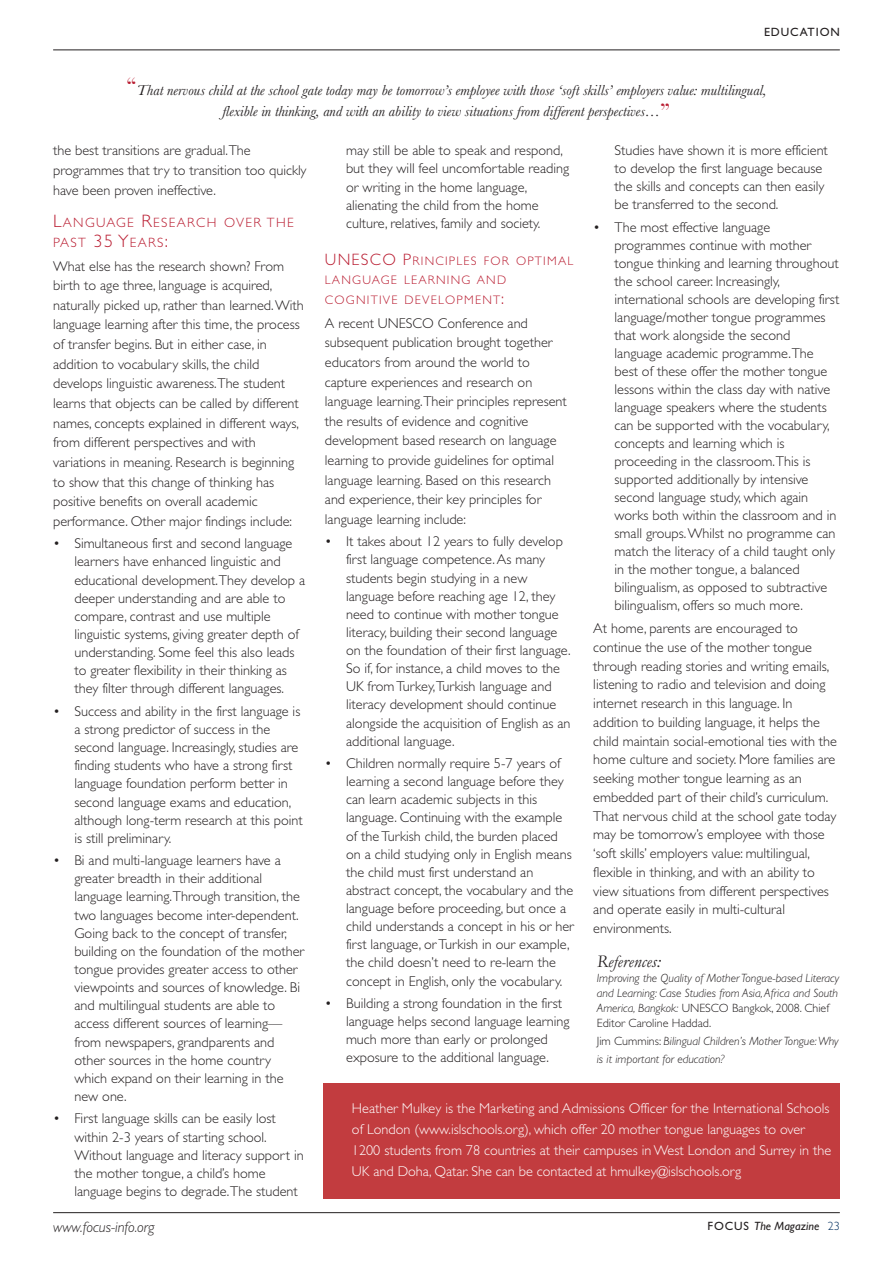
<style>
.page{position:relative;width:893px;height:1263px;background:#fff}
.page>*{position:absolute;margin:0;border:0;box-sizing:border-box;transform-origin:0 0}
.t1{font:italic 18px "Garamond";color:#231f20}
.t2{font:italic 15px/21px "Baskerville";color:#231f20;text-align:center}
.t3{font:italic 300 15px "Gill Sans";color:#231f20}
.t4{font:300 14.25px/18.1px "Gill Sans";color:#231f20}
.t5{font:300 14.25px/21px "Gill Sans";color:#fff}
.t6{font:300 13.5px/19.6px "Gill Sans";letter-spacing:.1em;color:#ba1f33}
.t7{font:300 12.3px/19.6px "Gill Sans";letter-spacing:.1em;color:#ba1f33}
.t8{font:italic 300 12px/15px "Gill Sans";color:#231f20}
.t9{font:italic 12px "Gill Sans";color:#231f20}
.t10{font:12px "Gill Sans";letter-spacing:.075em;color:#231f20}
.s1{font-family:"Didot";font-style:normal;font-size:24px;color:#ba1f33}
.s2{font-size:18px}
.s3{font-style:normal}
.s4{font-size:16.5px}
.s5{font-weight:300;font-style:normal;color:#002e5e}
</style>
<div class="page">
<hr style="left:53px;top:50px;width:787px;height:1px;background:#231f20">
<hr style="left:53px;top:1212px;width:787px;height:1px;background:#231f20">
<div style="left:323px;top:1084px;width:517px;height:115px;background:#c23c3f"></div>
<p class="t10" style="left:764px;top:25px;width:77px">EDUCATION</p>
<p class="t2" style="left:126px;top:79px;width:642px"><span class="s1">“</span>That nervous child at the school gate today may be tomorrow’s employee with those ‘soft skills’ employers value: multilingual, flexible in thinking, and with an ability to view situations from different perspectives…<span class="s1">”</span></p>
<p class="t4" style="left:53px;top:141px;width:255px;line-height:19.6px">the best transitions are gradual.The programmes that try to transition too quickly have been proven ineffective.</p>
<p class="t6" style="left:53px;top:213px;width:242px"><span class="s2">L</span>ANGUAGE <span class="s2">R</span>ESEARCH OVER THE<br>PAST <span class="s2">35 Y</span>EARS<span class="s2">:</span></p>
<p class="t4" style="left:53px;top:256px;width:252px;line-height:19.6px">What else has the research shown? From birth to age three, language is acquired, naturally picked up, rather than learned. With language learning after this time, the process of transfer begins. But in either case, in addition to vocabulary skills, the child develops linguistic awareness.The student learns that objects can be called by different names, concepts explained in different ways, from different perspectives and with variations in meaning. Research is beginning to show that this change of thinking has positive benefits on overall academic performance. Other major findings include:</p>
<p class="t4" style="left:74px;top:534px;width:232px;text-indent:-21px">• Simultaneous first and second language learners have enhanced linguistic and educational development.They develop a deeper understanding and are able to compare, contrast and use multiple linguistic systems, giving greater depth of understanding. Some feel this also leads to greater flexibility in their thinking as they filter through different languages.</p>
<p class="t4" style="left:74px;top:702px;width:230px;text-indent:-21px">• Success and ability in the first language is a strong predictor of success in the second language. Increasingly, studies are finding students who have a strong first language foundation perform better in second language exams and education, although long-term research at this point is still preliminary.</p>
<p class="t4" style="left:74px;top:851px;width:231px;text-indent:-21px">• Bi and multi-language learners have a greater breadth in their additional language learning.Through transition, the two languages become inter-dependent.<br>Going back to the concept of transfer, building on the foundation of the mother tongue provides greater access to other viewpoints and sources of knowledge. Bi and multilingual students are able to access different sources of learning— from newspapers, grandparents and other sources in the home country which expand on their learning in the new one.</p>
<p class="t4" style="left:74px;top:1109px;width:231px;text-indent:-21px">• First language skills can be easily lost within 2-3 years of starting school.<br>Without language and literacy support in the mother tongue, a child’s home language begins to degrade.The student</p>
<p class="t4" style="left:615px;top:141px;width:215px">Studies have shown it is more efficient to develop the first language because the skills and concepts can then easily be transferred to the second.</p>
<p class="t4" style="left:615px;top:218px;width:226px;text-indent:-21px">• The most effective language programmes continue with mother tongue thinking and learning throughout the school career. Increasingly, international schools are developing first language/mother tongue programmes that work alongside the second language academic programme.The best of these offer the mother tongue lessons within the class day with native language speakers where the students can be supported with the vocabulary, concepts and learning which is proceeding in the classroom.This is supported additionally by intensive second language study, which again works both within the classroom and in small groups. Whilst no programme can match the literacy of a child taught only in the mother tongue, a balanced bilingualism, as opposed to subtractive bilingualism, offers so much more.</p>
<p class="t4" style="left:593px;top:619px;width:245px;line-height:18.8px">At home, parents are encouraged to continue the use of the mother tongue through reading stories and writing emails, listening to radio and television and doing internet research in this language. In addition to building language, it helps the child maintain social-emotional ties with the home culture and society. More families are seeking mother tongue learning as an embedded part of their child’s curriculum.<br>That nervous child at the school gate today may be tomorrow’s employee with those ‘soft skills’ employers value: multilingual, flexible in thinking, and with an ability to view situations from different perspectives and operate easily in multi-cultural environments.</p>
<p class="t1" style="left:597px;top:950px;width:65px">References:</p>
<p class="t8" style="left:597px;top:970px;width:244px">Improving the Quality of Mother Tongue-based Literacy and Learning: Case Studies from Asia, Africa and South America, Bangkok: <span class="s3">UNESCO Bangkok, 2008. Chief Editor Caroline Haddad.</span></p>
<p class="t8" style="left:597px;top:1032px;width:243px;line-height:18px"><span class="s3">Jim Cummins:</span> Bilingual Children’s Mother Tongue: Why is it important for education?</p>
<p class="t5" style="left:352px;top:1098px;width:481px">Heather Mulkey is the Marketing and Admissions Officer for the International Schools of London (www.islschools.org), which offer 20 mother tongue languages to over 1200 students from 78 countries at their campuses in West London and Surrey in the UK and Doha, Qatar. She can be contacted at hmulkey@islschools.org</p>
<p class="t4" style="left:346px;top:141px;width:225px">may still be able to speak and respond, but they will feel uncomfortable reading or writing in the home language, alienating the child from the home culture, relatives, family and society.</p>
<p class="t7" style="left:325px;top:250px;width:250px"><span class="s4">UNESCO P</span>RINCIPLES FOR OPTIMAL<br>LANGUAGE LEARNING AND<br>COGNITIVE DEVELOPMENT<span class="s4">:</span></p>
<p class="t4" style="left:325px;top:313px;width:243px;line-height:19.6px">A recent UNESCO Conference and subsequent publication brought together educators from around the world to capture experiences and research on language learning.Their principles represent the results of evidence and cognitive development based research on language learning to provide guidelines for optimal language learning. Based on this research and experience, their key principles for language learning include:</p>
<p class="t4" style="left:346px;top:532px;width:226px;text-indent:-21px">• It takes about 12 years to fully develop first language competence. As many students begin studying in a new language before reaching age 12, they need to continue with mother tongue literacy, building their second language on the foundation of their first language.<br>So if, for instance, a child moves to the UK from Turkey,Turkish language and literacy development should continue alongside the acquisition of English as an additional language.</p>
<p class="t4" style="left:346px;top:754px;width:229px;text-indent:-21px">• Children normally require 5-7 years of learning a second language before they can learn academic subjects in this language. Continuing with the example of the Turkish child, the burden placed on a child studying only in English means the child must first understand an abstract concept, the vocabulary and the language before proceeding, but once a child understands a concept in his or her first language, or Turkish in our example, the child doesn’t need to re-learn the concept in English, only the vocabulary.</p>
<p class="t4" style="left:346px;top:994px;width:225px;text-indent:-21px">• Building a strong foundation in the first language helps second language learning much more than early or prolonged exposure to the additional language.</p>
<p class="t3" style="left:53px;top:1217px;width:103px">www.focus-info.org</p>
<p class="t9" style="left:707px;top:1219px;width:134px"><span class="s3">FOCUS</span> The Magazine <span class="s5">23</span></p>
</div>
